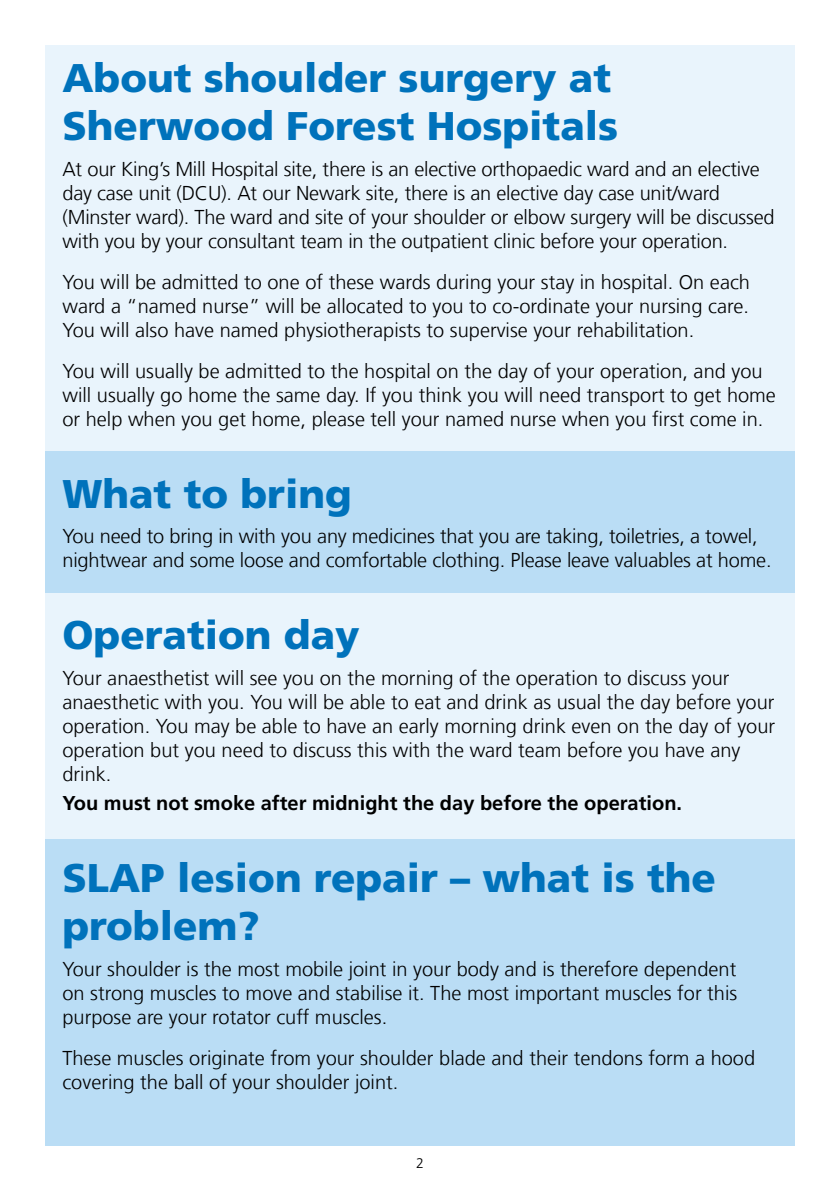
<style>
.page{position:relative;width:840px;height:1191px;background:#fff}
.page>*{position:absolute;margin:0;border:0;box-sizing:border-box;transform-origin:0 0}
.t1{font:900 40px/48px "Frutiger LT Com";color:#0072bb}
.t2{font:300 20px/24px "Frutiger LT Com";color:#000}
.t3{font:700 20px "Frutiger LT Com";color:#000}
.t4{font:300 14px "Frutiger LT Com";color:#000}
</style>
<div class="page">
<div style="left:45px;top:45px;width:749px;height:1100px;background:#e9f4fc"></div>
<div style="left:45px;top:451px;width:749px;height:141px;background:#baddf5"></div>
<div style="left:45px;top:839px;width:749px;height:306px;background:#baddf5"></div>
<h1 class="t1" style="left:62px;top:54px;width:557px">About shoulder surgery at<br>Sherwood Forest Hospitals</h1>
<p class="t2" style="left:62px;top:157px;width:713px">At our King’s Mill Hospital site, there is an elective orthopaedic ward and an elective day case unit (DCU). At our Newark site, there is an elective day case unit/ward (Minster ward). The ward and site of your shoulder or elbow surgery will be discussed with you by your consultant team in the outpatient clinic before your operation.</p>
<p class="t2" style="left:62px;top:270px;width:688px;text-align:justify">You will be admitted to one of these wards during your stay in hospital. On each ward a “named nurse” will be allocated to you to co-ordinate your nursing care.<br>You will also have named physiotherapists to supervise your rehabilitation.</p>
<p class="t2" style="left:62px;top:359px;width:714px">You will usually be admitted to the hospital on the day of your operation, and you will usually go home the same day. If you think you will need transport to get home or help when you get home, please tell your named nurse when you first come in.</p>
<h1 class="t1" style="left:62px;top:470px;width:291px">What to bring</h1>
<p class="t2" style="left:62px;top:524px;width:710px">You need to bring in with you any medicines that you are taking, toiletries, a towel, nightwear and some loose and comfortable clothing. Please leave valuables at home.</p>
<h1 class="t1" style="left:62px;top:611px;width:298px">Operation day</h1>
<p class="t2" style="left:62px;top:666px;width:713px">Your anaesthetist will see you on the morning of the operation to discuss your anaesthetic with you. You will be able to eat and drink as usual the day before your operation. You may be able to have an early morning drink even on the day of your operation but you need to discuss this with the ward team before you have any drink.</p>
<p class="t3" style="left:62px;top:791px;width:621px">You must not smoke after midnight the day before the operation.</p>
<h1 class="t1" style="left:62px;top:854px;width:654px">SLAP lesion repair – what is the problem?</h1>
<p class="t2" style="left:62px;top:957px;width:676px;text-align:justify">Your shoulder is the most mobile joint in your body and is therefore dependent on strong muscles to move and stabilise it. The most important muscles for this purpose are your rotator cuff muscles.</p>
<p class="t2" style="left:62px;top:1046px;width:694px">These muscles originate from your shoulder blade and their tendons form a hood covering the ball of your shoulder joint.</p>
<p class="t4" style="left:416px;top:1155px;width:9px">2</p>
</div>
